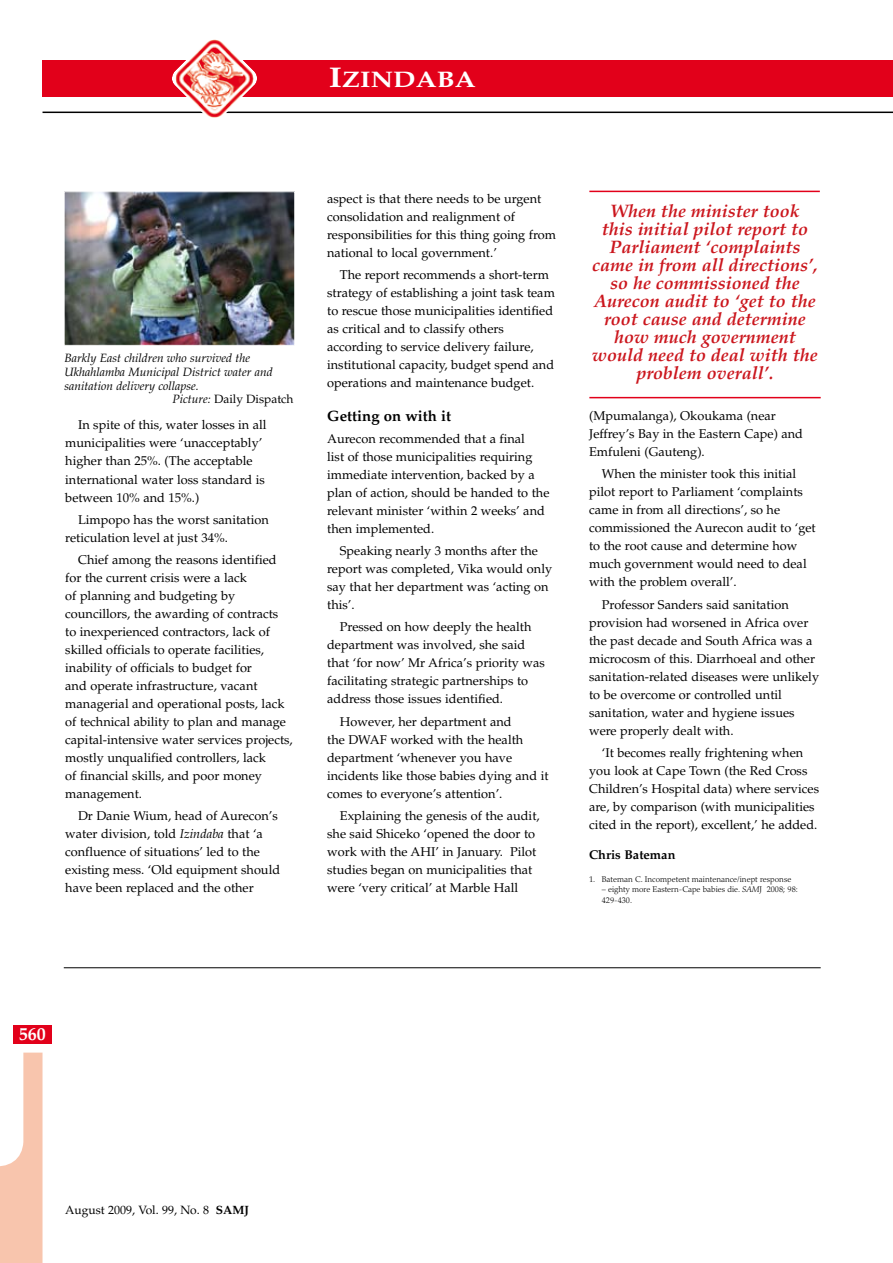
<style>
.page{position:relative;width:893px;height:1263px;background:#fff}
.page>*{position:absolute;margin:0;border:0;box-sizing:border-box;transform-origin:0 0}
.t1{font:700 22.5px "Palatino";color:#fff;scale:1.2 1}
.t2{font:italic 700 18px/18px "Palatino";color:#cb161d;text-align:center}
.t3{font:700 18px "Palatino";color:#fff}
.t4{font:700 15px "Palatino";color:#000}
.t5{font:12.75px/18px "Palatino";color:#000}
.t6{font:700 12.75px "Palatino";color:#000}
.t7{font:italic 12px "Palatino";color:#000}
.t8{font:12px "Palatino";color:#000}
.t9{font:300 8.25px/10.5px "Palatino";color:#000}
.s1{font-size:28.5px}
.s2{font-style:italic}
.s3{font-weight:700}
</style>
<div class="page">
<div style="left:43px;top:60px;width:850px;height:37px;background:#e2001a"></div>
<svg style="left:0;top:1052px;width:43px;height:211px"></svg>
<hr style="left:43px;top:112px;width:850px;height:1px;background:#000">
<img style="left:172px;top:39px;width:85px;height:79px">
<div style="left:14px;top:1024px;width:38px;height:19px;background:#e2001a"></div>
<hr style="left:589px;top:191px;width:231px;height:1px;background:#e2001a">
<hr style="left:589px;top:397px;width:232px;height:1px;background:#e2001a">
<img style="left:66px;top:193px;width:227px;height:151px">
<div style="left:64px;top:191px;width:231px;height:155px;border:1px solid #fff"></div>
<hr style="left:64px;top:967px;width:757px;height:1px;background:#000">
<h1 class="t1" style="left:329px;top:67px;width:124px"><span class="s1">I</span>ZINDABA</h1>
<p class="t7" style="left:64px;top:351px;width:187px">Barkly East children who survived the</p>
<p class="t7" style="left:64px;top:365px;width:210px">Ukhahlamba Municipal District water and</p>
<p class="t7" style="left:64px;top:378px;width:136px">sanitation delivery collapse.</p>
<p class="t8" style="left:172px;top:392px;width:123px"><span class="s2">Picture:</span> Daily Dispatch</p>
<p class="t5" style="left:65px;top:416px;width:203px;text-indent:13px">In spite of this, water losses in all municipalities were ‘unacceptably’ higher than 25%. (The acceptable international water loss standard is between 10% and 15%.)</p>
<p class="t5" style="left:65px;top:511px;width:205px;text-indent:13px">Limpopo has the worst sanitation reticulation level at just 34%.</p>
<p class="t5" style="left:65px;top:551px;width:229px;text-indent:13px">Chief among the reasons identified for the current crisis were a lack<br>of planning and budgeting by councillors, the awarding of contracts<br>to inexperienced contractors, lack of skilled officials to operate facilities, inability of officials to budget for<br>and operate infrastructure, vacant managerial and operational posts, lack of technical ability to plan and manage capital-intensive water services projects, mostly unqualified controllers, lack<br>of financial skills, and poor money management.</p>
<p class="t5" style="left:65px;top:807px;width:216px;text-indent:13px">Dr Danie Wium, head of Aurecon’s water division, told <span class="s2">Izindaba</span> that ‘a confluence of situations’ led to the existing mess. ‘Old equipment should have been replaced and the other</p>
<p class="t5" style="left:327px;top:190px;width:230px">aspect is that there needs to be urgent consolidation and realignment of responsibilities for this thing going from national to local government.’</p>
<p class="t5" style="left:327px;top:266px;width:229px;text-indent:13px">The report recommends a short-term strategy of establishing a joint task team to rescue those municipalities identified as critical and to classify others according to service delivery failure, institutional capacity, budget spend and operations and maintenance budget.</p>
<p class="t4" style="left:327px;top:407px;width:126px">Getting on with it</p>
<p class="t5" style="left:327px;top:430px;width:224px">Aurecon recommended that a final<br>list of those municipalities requiring immediate intervention, backed by a plan of action, should be handed to the relevant minister ‘within 2 weeks’ and then implemented.</p>
<p class="t5" style="left:327px;top:542px;width:226px;text-indent:13px">Speaking nearly 3 months after the report was completed, Vika would only say that her department was ‘acting on this’.</p>
<p class="t5" style="left:327px;top:618px;width:219px;text-indent:13px">Pressed on how deeply the health department was involved, she said that ‘for now’ Mr Africa’s priority was facilitating strategic partnerships to address those issues identified.</p>
<p class="t5" style="left:327px;top:713px;width:223px;text-indent:13px">However, her department and<br>the DWAF worked with the health department ‘whenever you have incidents like those babies dying and it comes to everyone’s attention’.</p>
<p class="t5" style="left:327px;top:807px;width:214px;text-indent:13px">Explaining the genesis of the audit, she said Shiceko ‘opened the door to work with the AHI’ in January. Pilot studies began on municipalities that were ‘very critical’ at Marble Hall</p>
<p class="t2" style="left:592px;top:202px;width:227px">When the minister took<br>this initial pilot report to<br>Parliament ‘complaints came in from all directions’, so he commissioned the<br>Aurecon audit to ‘get to the root cause and determine how much government would need to deal with the problem overall’.</p>
<p class="t5" style="left:589px;top:407px;width:215px">(Mpumalanga), Okoukama (near<br>Jeffrey’s Bay in the Eastern Cape) and<br>Emfuleni (Gauteng).</p>
<p class="t5" style="left:589px;top:465px;width:228px;text-indent:13px">When the minister took this initial pilot report to Parliament ‘complaints came in from all directions’, so he commissioned the Aurecon audit to ‘get to the root cause and determine how much government would need to deal with the problem overall’.</p>
<p class="t5" style="left:589px;top:596px;width:231px;text-indent:13px">Professor Sanders said sanitation provision had worsened in Africa over the past decade and South Africa was a microcosm of this. Diarrhoeal and other sanitation-related diseases were unlikely to be overcome or controlled until sanitation, water and hygiene issues were properly dealt with.</p>
<p class="t5" style="left:589px;top:744px;width:231px;text-indent:13px">‘It becomes really frightening when you look at Cape Town (the Red Cross Children’s Hospital data) where services are, by comparison (with municipalities cited in the report), excellent,’ he added.</p>
<p class="t6" style="left:589px;top:847px;width:88px">Chris Bateman</p>
<p class="t9" style="left:589px;top:874px;width:204px">1. Bateman C. Incompetent maintenance/inept response</p>
<p class="t9" style="left:602px;top:884px;width:198px">– eighty more Eastern-Cape babies die. <span class="s2">SAM</span>J 2008; 98:<br>429-430.</p>
<h2 class="t3" style="left:19px;top:1023px;width:28px">560</h2>
<p class="t8" style="left:65px;top:1203px;width:185px">August 2009, Vol. 99, No. 8 <span class="s3">SAMJ</span></p>
</div>
